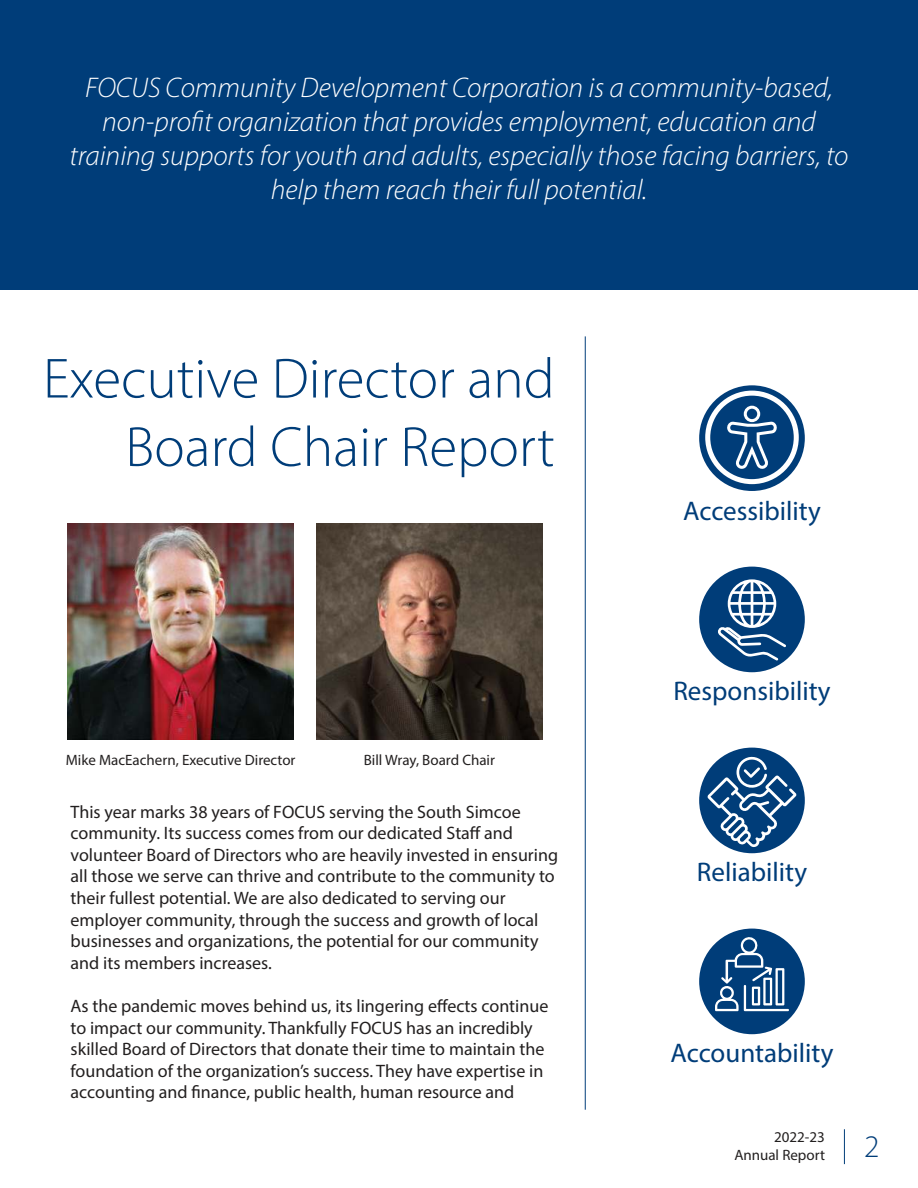
<style>
.page{position:relative;width:918px;height:1188px;background:#fff}
.page>*{position:absolute;margin:0;border:0;box-sizing:border-box;transform-origin:0 0}
.t1{font:300 57px/68.4px "Myriad Pro";color:#003d79;text-align:right}
.t2{font:italic 300 28.5px/34.2px "Myriad Pro";color:#fff;text-align:center}
.t3{font:27px "Myriad Pro";color:#003d79}
.t4{font:18px/21.6px "Myriad Pro";color:#221f1f}
.t5{font:15px/18px "Myriad Pro";color:#221f1f}
</style>
<div class="page">
<div style="left:0;top:0;width:918px;height:289px;background:#003d79"></div>
<img style="left:67px;top:524px;width:227px;height:216px">
<img style="left:316px;top:524px;width:227px;height:216px">
<div style="left:699px;top:567px;width:106px;height:105px;background:#003d79;border-radius:50%"></div>
<svg style="left:718px;top:579px;width:68px;height:82px"></svg>
<div style="left:699px;top:385px;width:106px;height:106px;background:#003d79;border-radius:50%"></div>
<svg style="left:705px;top:391px;width:94px;height:93px"></svg>
<div style="left:699px;top:748px;width:106px;height:105px;background:#003d79;border-radius:50%"></div>
<svg style="left:707px;top:756px;width:90px;height:91px"></svg>
<div style="left:699px;top:929px;width:106px;height:105px;background:#003d79;border-radius:50%"></div>
<svg style="left:715px;top:936px;width:74px;height:75px"></svg>
<p class="t2" style="left:70px;top:72px;width:780px">FOCUS Community Development Corporation is a community-based, non-profit organization that provides employment, education and training supports for youth and adults, especially those facing barriers, to help them reach their full potential.</p>
<h1 class="t1" style="left:43px;top:349px;width:513px">Executive Director and<br>Board Chair Report</h1>
<p class="t5" style="left:66px;top:752px;width:231px">Mike MacEachern, Executive Director</p>
<p class="t5" style="left:364px;top:752px;width:133px">Bill Wray, Board Chair</p>
<p class="t4" style="left:71px;top:802px;width:489px">This year marks 38 years of FOCUS serving the South Simcoe community. Its success comes from our dedicated Staff and volunteer Board of Directors who are heavily invested in ensuring all those we serve can thrive and contribute to the community to their fullest potential. We are also dedicated to serving our employer community, through the success and growth of local businesses and organizations, the potential for our community and its members increases.</p>
<p class="t4" style="left:71px;top:997px;width:479px">As the pandemic moves behind us, its lingering effects continue to impact our community. Thankfully FOCUS has an incredibly skilled Board of Directors that donate their time to maintain the foundation of the organization’s success. They have expertise in accounting and finance, public health, human resource and</p>
<h3 class="t3" style="left:683px;top:500px;width:139px">Accessibility</h3>
<h3 class="t3" style="left:673px;top:680px;width:159px">Responsibility</h3>
<h3 class="t3" style="left:697px;top:862px;width:112px">Reliability</h3>
<h3 class="t3" style="left:671px;top:1043px;width:164px">Accountability</h3>
<p class="t5" style="left:734px;top:1129px;width:147px;text-indent:40px">2022-23<br>Annual Report <sup>2</sup></p>
</div>
